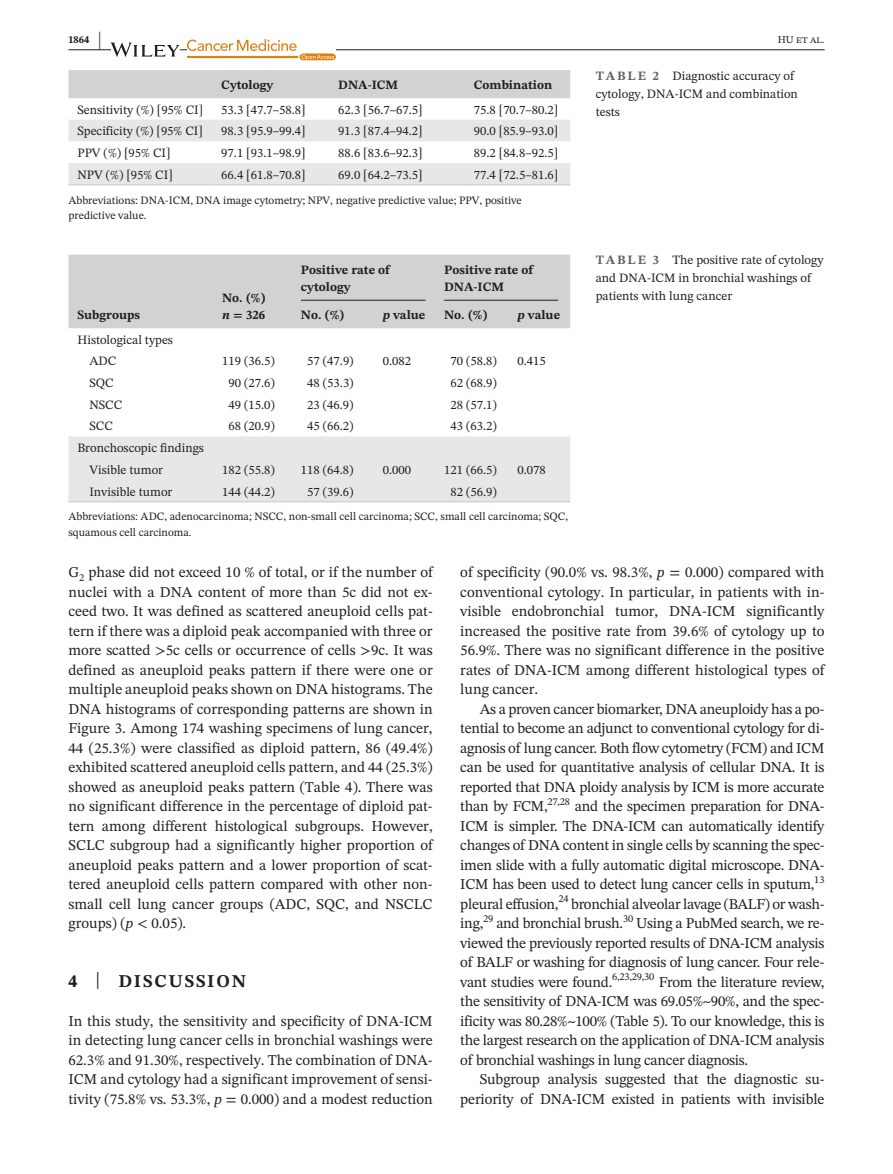
<style>
.page{position:relative;width:893px;height:1174px;background:#fff}
.page>*{position:absolute;margin:0;border:0;box-sizing:border-box;transform-origin:0 0}
.t1{font:700 18px "STIX Two Text";letter-spacing:.1em;color:#231f20}
.t2{font:15px/19.5px "STIX Two Text";letter-spacing:-.01em;color:#231f20;text-align:justify}
.t3{font:12.75px/18px "STIX Two Text";color:#231f20}
.t4{font:700 12.75px/17.2px "STIX Two Text";color:#231f20}
.t5{font:11.25px/15.8px "STIX Two Text";color:#231f20}
.t6{font:10.5px "STIX Two Text";letter-spacing:-.02em;color:#231f20}
.t7{font:700 10.5px "STIX Two Text";color:#231f20}
.s1{font-size:21px}
.s2{font-style:italic}
.s3{font-family:"STIX"}
.s4{font-weight:700;color:#636366}
.s5{font-weight:400;font-size:23.7px}
</style>
<div class="page">
<hr style="left:68px;top:49px;width:756px;height:1px;background:#231f20">
<svg style="left:111px;top:43px;width:68px;height:14px"></svg>
<svg style="left:187px;top:39px;width:149px;height:21px"></svg>
<div style="left:68px;top:70px;width:502px;height:28px;background:#d1d2d4"></div>
<svg style="left:68px;top:120px;width:502px;height:64px"></svg>
<hr style="left:68px;top:184px;width:144px;height:1px;background:#d1d2d4">
<hr style="left:212px;top:184px;width:117px;height:1px;background:#d1d2d4">
<hr style="left:329px;top:184px;width:136px;height:1px;background:#d1d2d4">
<hr style="left:465px;top:184px;width:105px;height:1px;background:#d1d2d4">
<div style="left:68px;top:255px;width:502px;height:73px;background:#d1d2d4"></div>
<div style="left:68px;top:436px;width:502px;height:65px;background:#e6e7e9"></div>
<hr style="left:68px;top:501px;width:145px;height:1px;background:#d1d2d4">
<hr style="left:213px;top:501px;width:79px;height:1px;background:#d1d2d4">
<hr style="left:292px;top:501px;width:82px;height:1px;background:#d1d2d4">
<hr style="left:374px;top:501px;width:61px;height:1px;background:#d1d2d4">
<hr style="left:435px;top:501px;width:74px;height:1px;background:#d1d2d4">
<hr style="left:508px;top:501px;width:62px;height:1px;background:#d1d2d4">
<hr style="left:301px;top:300px;width:124px;height:1px;background:#231f20">
<hr style="left:444px;top:300px;width:114px;height:1px;background:#231f20">
<p class="t7" style="left:68px;top:32px;width:34px">1864 <span class="s1">|</span></p>
<p class="t6" style="left:778px;top:32px;width:48px">HU et al.</p>
<p class="t4" style="left:221px;top:76px;width:54px">Cytology</p>
<p class="t4" style="left:338px;top:76px;width:62px">DNA-ICM</p>
<p class="t4" style="left:474px;top:76px;width:80px">Combination</p>
<p class="t3" style="left:77px;top:100px;width:127px">Sensitivity (%) [95% CI]</p>
<p class="t3" style="left:221px;top:100px;width:86px">53.3 [47.7–58.8]</p>
<p class="t3" style="left:338px;top:100px;width:86px">62.3 [56.7–67.5]</p>
<p class="t3" style="left:474px;top:100px;width:86px">75.8 [70.7–80.2]</p>
<p class="t3" style="left:77px;top:122px;width:127px">Specificity (%) [95% CI]</p>
<p class="t3" style="left:221px;top:122px;width:86px">98.3 [95.9–99.4]</p>
<p class="t3" style="left:338px;top:122px;width:86px">91.3 [87.4–94.2]</p>
<p class="t3" style="left:474px;top:122px;width:86px">90.0 [85.9–93.0]</p>
<p class="t3" style="left:77px;top:144px;width:95px">PPV (%) [95% CI]</p>
<p class="t3" style="left:221px;top:144px;width:86px">97.1 [93.1–98.9]</p>
<p class="t3" style="left:338px;top:144px;width:86px">88.6 [83.6–92.3]</p>
<p class="t3" style="left:474px;top:144px;width:86px">89.2 [84.8–92.5]</p>
<p class="t3" style="left:77px;top:165px;width:97px">NPV (%) [95% CI]</p>
<p class="t3" style="left:221px;top:165px;width:86px">66.4 [61.8–70.8]</p>
<p class="t3" style="left:338px;top:165px;width:86px">69.0 [64.2–73.5]</p>
<p class="t3" style="left:474px;top:165px;width:86px">77.4 [72.5–81.6]</p>
<p class="t5" style="left:68px;top:192px;width:455px">Abbreviations: DNA-ICM, DNA image cytometry; NPV, negative predictive value; PPV, positive predictive value.</p>
<p class="t4" style="left:77px;top:306px;width:64px">Subgroups</p>
<p class="t3" style="left:89px;top:328px;width:85px;line-height:21.8px;text-indent:-12px">Histological types<br>ADC</p>
<p class="t4" style="left:222px;top:289px;width:45px">No. (%) <span class="s2">n</span> <span class="s3">=</span> 326</p>
<p class="t4" style="left:301px;top:261px;width:90px">Positive rate of cytology</p>
<p class="t4" style="left:444px;top:261px;width:90px">Positive rate of<br>DNA-ICM</p>
<p class="t4" style="left:301px;top:306px;width:45px">No. (%)</p>
<p class="t4" style="left:383px;top:306px;width:44px"><span class="s2">p</span> value</p>
<p class="t4" style="left:444px;top:306px;width:45px">No. (%)</p>
<p class="t4" style="left:517px;top:306px;width:44px"><span class="s2">p</span> value</p>
<p class="t3" style="left:222px;top:352px;width:54px">119 (36.5)</p>
<p class="t3" style="left:307px;top:352px;width:48px">57 (47.9)</p>
<p class="t3" style="left:383px;top:352px;width:30px">0.082</p>
<p class="t3" style="left:450px;top:352px;width:48px">70 (58.8)</p>
<p class="t3" style="left:517px;top:352px;width:30px">0.415</p>
<p class="t3" style="left:89px;top:374px;width:26px">SQC</p>
<p class="t3" style="left:228px;top:374px;width:48px">90 (27.6)</p>
<p class="t3" style="left:307px;top:374px;width:48px">48 (53.3)</p>
<p class="t3" style="left:450px;top:374px;width:48px">62 (68.9)</p>
<p class="t3" style="left:89px;top:395px;width:34px">NSCC</p>
<p class="t3" style="left:228px;top:395px;width:48px">49 (15.0)</p>
<p class="t3" style="left:307px;top:395px;width:48px">23 (46.9)</p>
<p class="t3" style="left:450px;top:395px;width:48px">28 (57.1)</p>
<p class="t3" style="left:89px;top:417px;width:25px">SCC</p>
<p class="t3" style="left:228px;top:417px;width:48px">68 (20.9)</p>
<p class="t3" style="left:307px;top:417px;width:48px">45 (66.2)</p>
<p class="t3" style="left:450px;top:417px;width:48px">43 (63.2)</p>
<p class="t3" style="left:89px;top:437px;width:116px;line-height:21.8px;text-indent:-12px">Bronchoscopic findings<br>Visible tumor</p>
<p class="t3" style="left:222px;top:460px;width:54px">182 (55.8)</p>
<p class="t3" style="left:301px;top:460px;width:54px">118 (64.8)</p>
<p class="t3" style="left:383px;top:460px;width:30px">0.000</p>
<p class="t3" style="left:444px;top:460px;width:54px">121 (66.5)</p>
<p class="t3" style="left:517px;top:460px;width:30px">0.078</p>
<p class="t3" style="left:89px;top:482px;width:85px">Invisible tumor</p>
<p class="t3" style="left:222px;top:482px;width:54px">144 (44.2)</p>
<p class="t3" style="left:307px;top:482px;width:48px">57 (39.6)</p>
<p class="t3" style="left:450px;top:482px;width:48px">82 (56.9)</p>
<p class="t5" style="left:68px;top:509px;width:501px">Abbreviations: ADC, adenocarcinoma; NSCC, non-small cell carcinoma; SCC, small cell carcinoma; SQC, squamous cell carcinoma.</p>
<p class="t3" style="left:596px;top:66px;width:204px"><span class="s4">TABLE 2</span> Diagnostic accuracy of cytology, DNA-ICM and combination tests</p>
<p class="t3" style="left:596px;top:251px;width:229px"><span class="s4">TABLE 3</span> The positive rate of cytology and DNA-ICM in bronchial washings of patients with lung cancer</p>
<p class="t2" style="left:68px;top:562px;width:366px">G<sub>2</sub> phase did not exceed 10 % of total, or if the number of nuclei with a DNA content of more than 5c did not ex&shy;ceed two. It was defined as scattered aneuploid cells pat&shy;tern if there was a diploid peak accompanied with three or more scatted &gt;5c cells or occurrence of cells &gt;9c. It was defined as aneuploid peaks pattern if there were one or multiple aneuploid peaks shown on DNA histograms. The DNA histograms of corresponding patterns are shown in Figure 3. Among 174 washing specimens of lung cancer, 44 (25.3%) were classified as diploid pattern, 86 (49.4%) exhibited scattered aneuploid cells pattern, and 44 (25.3%) showed as aneuploid peaks pattern (Table 4). There was no significant difference in the percentage of diploid pat&shy;tern among different histological subgroups. However, SCLC subgroup had a significantly higher proportion of aneuploid peaks pattern and a lower proportion of scat&shy;tered aneuploid cells pattern compared with other non&shy;small cell lung cancer groups (ADC, SQC, and NSCLC groups) (<span class="s2">p</span> &lt; 0.05).</p>
<p class="t1" style="left:68px;top:968px;width:179px">4 <span class="s5">|</span> DISCUSSION</p>
<p class="t2" style="left:68px;top:1011px;width:366px">In this study, the sensitivity and specificity of DNA-ICM in detecting lung cancer cells in bronchial washings were 62.3% and 91.30%, respectively. The combination of DNA-ICM and cytology had a significant improvement of sensi&shy;tivity (75.8% vs. 53.3%, <span class="s2">p</span> = 0.000) and a modest reduction</p>
<p class="t2" style="left:460px;top:562px;width:366px">of specificity (90.0% vs. 98.3%, <span class="s2">p</span> = 0.000) compared with conventional cytology. In particular, in patients with in&shy;visible endobronchial tumor, DNA-ICM significantly increased the positive rate from 39.6% of cytology up to 56.9%. There was no significant difference in the positive rates of DNA-ICM among different histological types of lung cancer.</p>
<p class="t2" style="left:460px;top:699px;width:366px;text-indent:19px">As a proven cancer biomarker, DNA aneuploidy has a po&shy;tential to become an adjunct to conventional cytology for di&shy;agnosis of lung cancer. Both flow cytometry (FCM) and ICM can be used for quantitative analysis of cellular DNA. It is reported that DNA ploidy analysis by ICM is more accurate than by FCM,<sup>27,28</sup> and the specimen preparation for DNA-ICM is simpler. The DNA-ICM can automatically identify changes of DNA content in single cells by scanning the spec&shy;imen slide with a fully automatic digital microscope. DNA-ICM has been used to detect lung cancer cells in sputum,</p>
<p class="t6" style="left:814px;top:871px;width:12px">13</p>
<p class="t2" style="left:460px;top:894px;width:100px">pleural effusion,</p>
<p class="t6" style="left:558px;top:891px;width:12px">24</p>
<p class="t2" style="left:571px;top:894px;width:255px">bronchial alveolar lavage (BALF) or wash-</p>
<p class="t2" style="left:460px;top:913px;width:25px">ing,</p>
<p class="t6" style="left:483px;top:910px;width:12px">29</p>
<p class="t2" style="left:496px;top:913px;width:128px">and bronchial brush.</p>
<p class="t6" style="left:623px;top:910px;width:12px">30</p>
<p class="t2" style="left:460px;top:913px;width:366px;text-indent:176px">Using a PubMed search, we re&shy;viewed the previously reported results of DNA-ICM analysis of BALF or washing for diagnosis of lung cancer. Four rele&shy;vant studies were found.</p>
<p class="t6" style="left:612px;top:969px;width:44px">6,23,29,30</p>
<p class="t2" style="left:460px;top:972px;width:366px;text-indent:198px">From the literature review, the sensitivity of DNA-ICM was 69.05%~90%, and the spec&shy;ificity was 80.28%~100% (Table 5). To our knowledge, this is the largest research on the application of DNA-ICM analysis of bronchial washings in lung cancer diagnosis.</p>
<p class="t2" style="left:460px;top:1069px;width:366px;text-align:right">Subgroup analysis suggested that the diagnostic su&shy;periority of DNA-ICM existed in patients with invisible</p>
</div>
